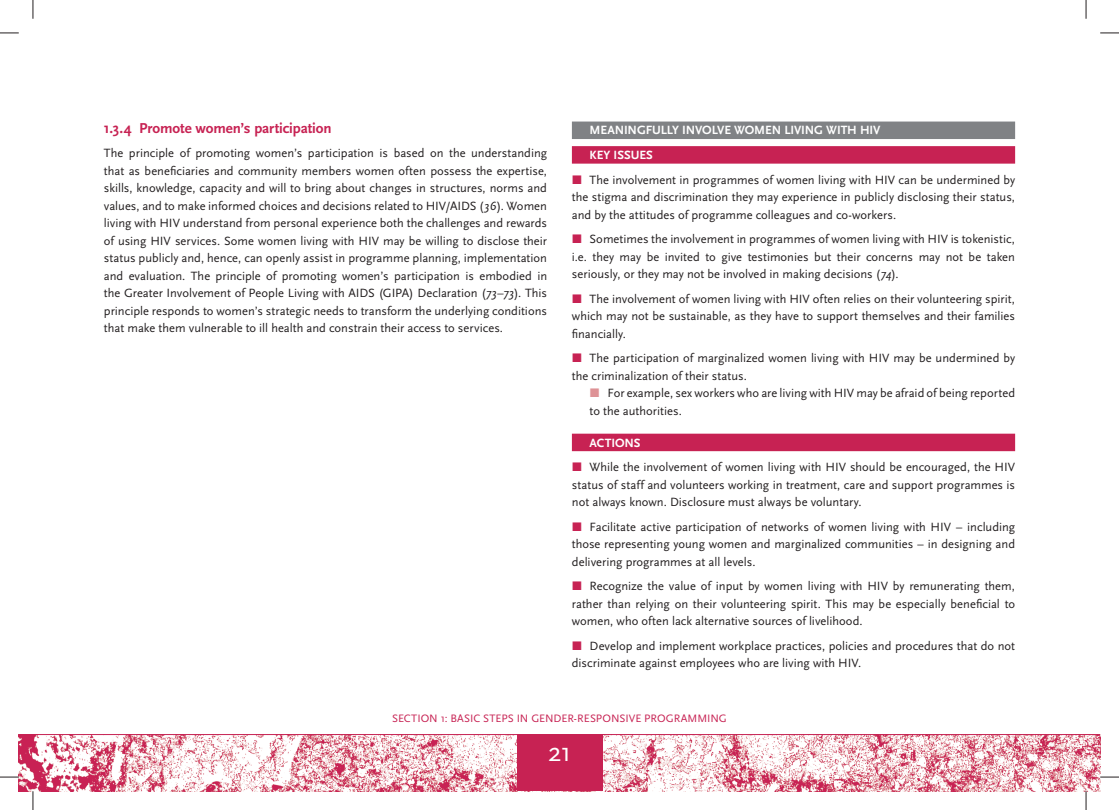
<style>
.page{position:relative;width:1119px;height:810px;background:#fff}
.page>*{position:absolute;margin:0;border:0;box-sizing:border-box;transform-origin:0 0}
.t1{font:27.5px "Scala Sans";color:#fff}
.t2{font:700 15px "Scala Sans";letter-spacing:-.01em;color:#c72253}
.t3{font:12.5px/17.5px "Scala Sans";color:#231f20;text-align:justify}
.t4{font:700 12.5px/24.6px "Scala Sans";letter-spacing:-.01em;color:#fff}
.t5{font:11.25px "Scala Sans";color:#c72253}
.s1{font-style:italic}
.s2{font-family:"European Pi Three";color:#c72253}
.s3{font-family:"European Pi Three";color:#de9296}
</style>
<div class="page">
<img style="left:19px;top:735px;width:1080px;height:56px">
<hr style="left:19px;top:734px;width:1080px;height:1px;background:#c72253">
<div style="left:517px;top:734px;width:85px;height:57px;background:#c72253"></div>
<div style="left:572px;top:122px;width:442px;height:17px;background:#808285"></div>
<div style="left:572px;top:146px;width:442px;height:18px;background:#c72253"></div>
<div style="left:572px;top:434px;width:442px;height:17px;background:#c72253"></div>
<svg style="left:0;top:32px;width:19px;height:2px"></svg>
<svg style="left:1100px;top:32px;width:18px;height:2px"></svg>
<svg style="left:0;top:776px;width:19px;height:2px"></svg>
<svg style="left:1099px;top:776px;width:19px;height:2px"></svg>
<svg style="left:32px;top:0;width:2px;height:19px"></svg>
<svg style="left:32px;top:791px;width:2px;height:19px"></svg>
<svg style="left:1085px;top:0;width:1px;height:19px"></svg>
<svg style="left:1085px;top:791px;width:1px;height:19px"></svg>
<p class="t2" style="left:104px;top:122px;width:229px">1.3.4 Promote women’s participation</p>
<p class="t3" style="left:104px;top:145px;width:445px">The principle of promoting women’s participation is based on the understanding that as beneficiaries and community members women often possess the expertise, skills, knowledge, capacity and will to bring about changes in structures, norms and values, and to make informed choices and decisions related to HIV/AIDS (<span class="s1">36</span>). Women living with HIV understand from personal experience both the challenges and rewards of using HIV services. Some women living with HIV may be willing to disclose their status publicly and, hence, can openly assist in programme planning, implementation and evaluation. The principle of promoting women’s participation is embodied in the Greater Involvement of People Living with AIDS (GIPA) Declaration (<span class="s1">73–73</span>). This principle responds to women’s strategic needs to transform the underlying conditions that make them vulnerable to ill health and constrain their access to services.</p>
<p class="t4" style="left:589px;top:119px;width:292px">MEANINGFULLY INVOLVE WOMEN LIVING WITH HIV<br>KEY ISSUES</p>
<p class="t3" style="left:572px;top:172px;width:444px"><span class="s2">-</span> The involvement in programmes of women living with HIV can be undermined by the stigma and discrimination they may experience in publicly disclosing their status, and by the attitudes of programme colleagues and co-workers.</p>
<p class="t3" style="left:572px;top:231px;width:444px"><span class="s2">-</span> Sometimes the involvement in programmes of women living with HIV is tokenistic, i.e. they may be invited to give testimonies but their concerns may not be taken seriously, or they may not be involved in making decisions (<span class="s1">74</span>).</p>
<p class="t3" style="left:572px;top:291px;width:444px"><span class="s2">-</span> The involvement of women living with HIV often relies on their volunteering spirit, which may not be sustainable, as they have to support themselves and their families financially.</p>
<p class="t3" style="left:572px;top:350px;width:444px"><span class="s2">-</span> The participation of marginalized women living with HIV may be undermined by the criminalization of their status.</p>
<p class="t3" style="left:589px;top:385px;width:427px"><span class="s3">-</span> For example, sex workers who are living with HIV may be afraid of being reported to the authorities.</p>
<p class="t4" style="left:589px;top:431px;width:52px">ACTIONS</p>
<p class="t3" style="left:572px;top:459px;width:444px"><span class="s2">-</span> While the involvement of women living with HIV should be encouraged, the HIV status of staff and volunteers working in treatment, care and support programmes is not always known. Disclosure must always be voluntary.</p>
<p class="t3" style="left:572px;top:519px;width:445px"><span class="s2">-</span> Facilitate active participation of networks of women living with HIV – including those representing young women and marginalized communities – in designing and delivering programmes at all levels.</p>
<p class="t3" style="left:572px;top:578px;width:444px"><span class="s2">-</span> Recognize the value of input by women living with HIV by remunerating them, rather than relying on their volunteering spirit. This may be especially beneficial to women, who often lack alternative sources of livelihood.</p>
<p class="t3" style="left:572px;top:638px;width:444px"><span class="s2">-</span> Develop and implement workplace practices, policies and procedures that do not discriminate against employees who are living with HIV.</p>
<p class="t5" style="left:392px;top:713px;width:336px">SECTION 1: BASIC STEPS IN GENDER-RESPONSIVE PROGRAMMING</p>
<h1 class="t1" style="left:548px;top:741px;width:25px">21</h1>
</div>
